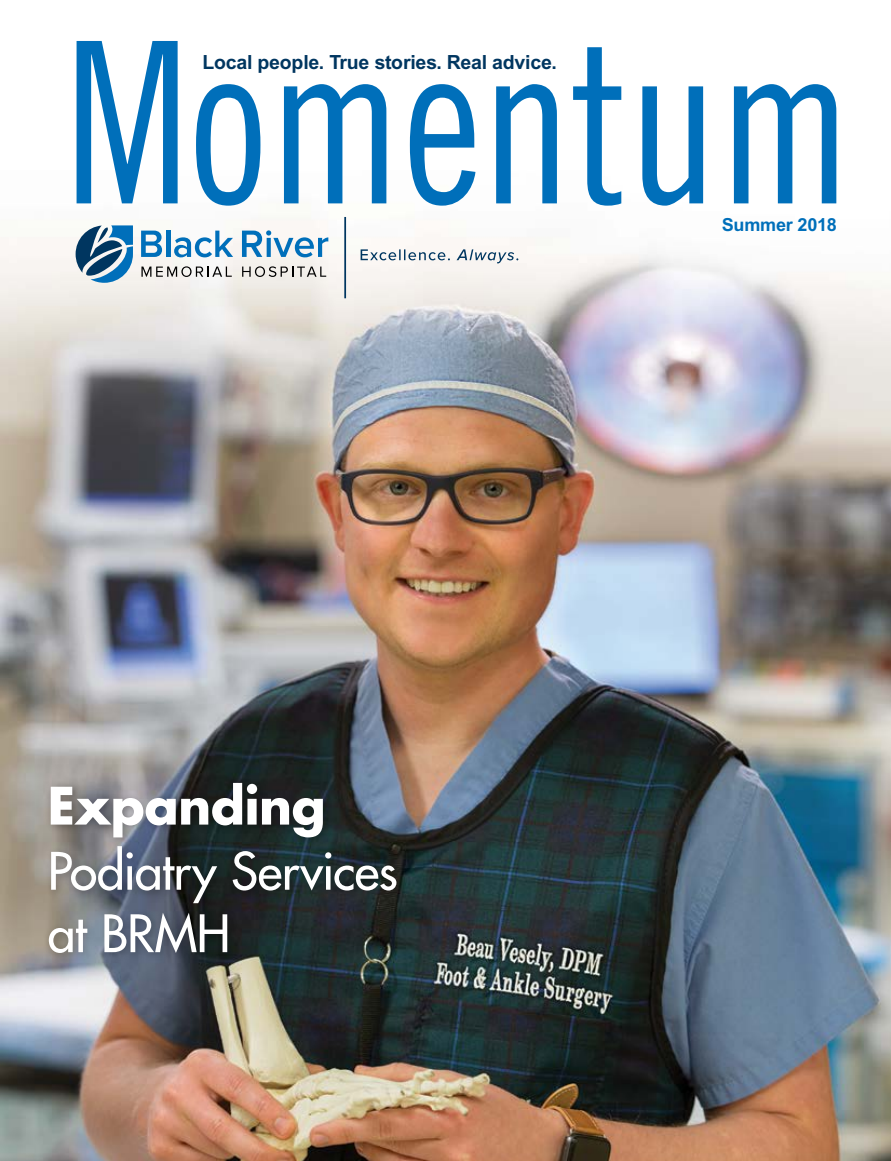
<style>
.page{position:relative;width:891px;height:1161px;background:#fff}
.page>*{position:absolute;margin:0;border:0;box-sizing:border-box;transform-origin:0 0}
.t1{font:225px "Trade Gothic Cond Eighteen";color:#006fba;scale:.9 1}
.t2{font:50.25px/62.4px "Futura";letter-spacing:-.015em;color:#fff}
.t3{font:700 50.25px "Futura";letter-spacing:-.01em;color:#fff}
.t4{font:700 19.5px "Arial";letter-spacing:-.01em;color:#003660}
.t5{font:700 18px "Arial";letter-spacing:-.01em;color:#006fba}
</style>
<div class="page">
<img style="left:0;top:216px;width:891px;height:945px">
<svg style="left:76px;top:225px;width:57px;height:58px"></svg>
<svg style="left:141px;top:266px;width:91px;height:11px"></svg>
<svg style="left:242px;top:266px;width:84px;height:11px"></svg>
<svg style="left:141px;top:231px;width:21px;height:26px"></svg>
<hr style="left:166px;top:231px;width:4px;height:26px;background:#006fba">
<svg style="left:174px;top:231px;width:59px;height:26px"></svg>
<svg style="left:242px;top:230px;width:86px;height:27px"></svg>
<svg style="left:361px;top:249px;width:157px;height:14px"></svg>
<hr style="left:344px;top:217px;width:2px;height:81px;background:#003660">
<div style="left:43px;top:777px;width:364px;height:186px;background:#000;opacity:.3"></div>
<h1 class="t1" style="left:65px;top:-10px;width:877px">Momentum</h1>
<p class="t4" style="left:202px;top:51px;width:356px">Local people. True stories. Real advice.</p>
<h2 class="t3" style="left:48px;top:772px;width:280px">Expanding</h2>
<h2 class="t2" style="left:48px;top:840px;width:352px">Podiatry Services at BRMH</h2>
<p class="t5" style="left:722px;top:214px;width:117px">Summer 2018</p>
</div>
